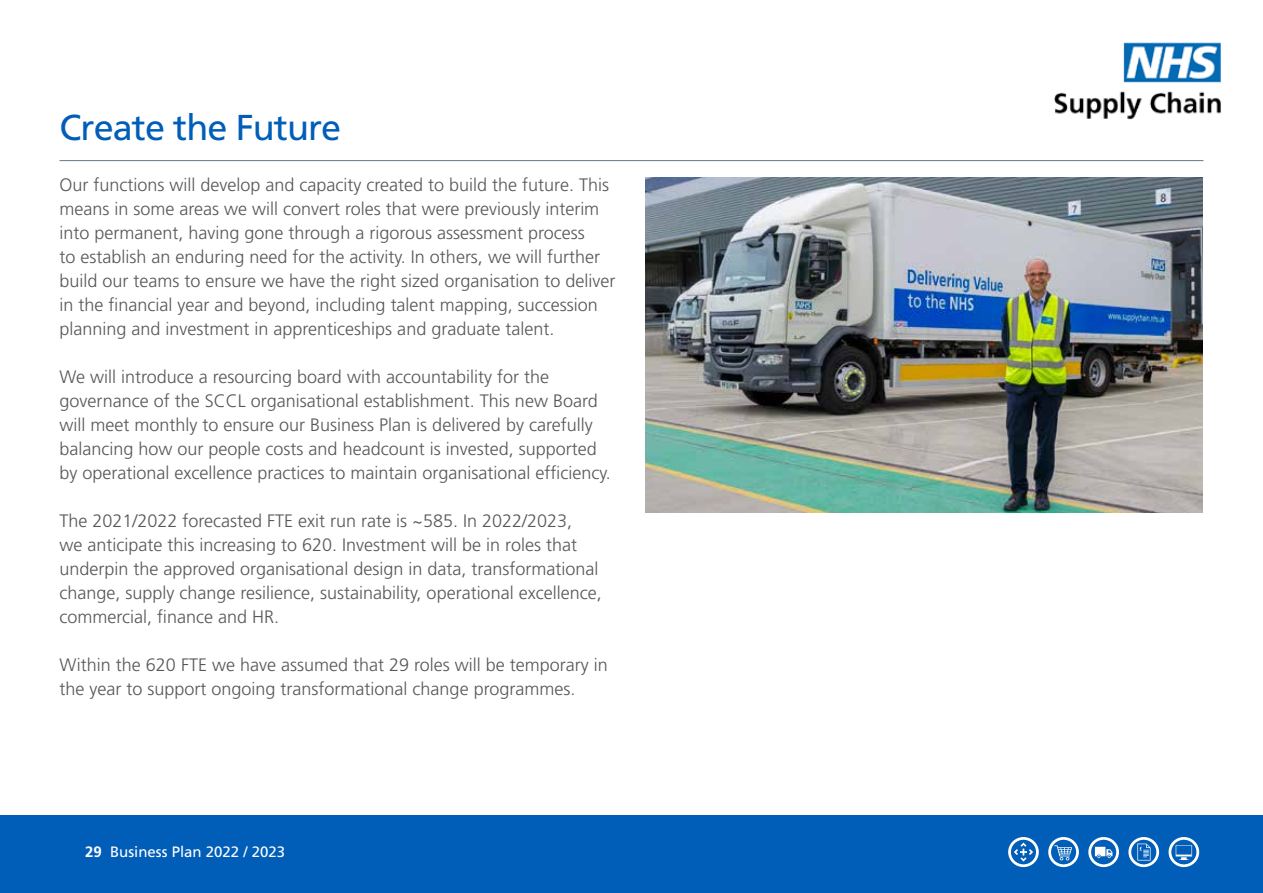
<style>
.page{position:relative;width:1263px;height:893px;background:#fff}
.page>*{position:absolute;margin:0;border:0;box-sizing:border-box;transform-origin:0 0}
.t1{font:36px "Frutiger";letter-spacing:-.025em;color:#005eb8}
.t2{font:300 18px/24px "Frutiger";color:#575756}
.t3{font:15px "Frutiger";color:#fff}
.s1{font-weight:700}
</style>
<div class="page">
<img style="left:1054px;top:42px;width:167px;height:119px">
<hr style="left:60px;top:160px;width:1143px;height:1px;background:#768692">
<div style="left:0;top:815px;width:1263px;height:78px;background:#005eb8"></div>
<svg style="left:1088px;top:837px;width:31px;height:30px"></svg>
<svg style="left:1008px;top:837px;width:31px;height:30px"></svg>
<svg style="left:1048px;top:837px;width:31px;height:30px"></svg>
<svg style="left:1128px;top:837px;width:31px;height:30px"></svg>
<svg style="left:1168px;top:837px;width:31px;height:30px"></svg>
<img style="left:645px;top:178px;width:558px;height:335px">
<h1 class="t1" style="left:60px;top:107px;width:283px">Create the Future</h1>
<p class="t2" style="left:60px;top:173px;width:557px">Our functions will develop and capacity created to build the future. This means in some areas we will convert roles that were previously interim into permanent, having gone through a rigorous assessment process<br>to establish an enduring need for the activity. In others, we will further build our teams to ensure we have the right sized organisation to deliver in the financial year and beyond, including talent mapping, succession planning and investment in apprenticeships and graduate talent.</p>
<p class="t2" style="left:60px;top:365px;width:553px">We will introduce a resourcing board with accountability for the governance of the SCCL organisational establishment. This new Board will meet monthly to ensure our Business Plan is delivered by carefully balancing how our people costs and headcount is invested, supported by operational excellence practices to maintain organisational efficiency.</p>
<p class="t2" style="left:60px;top:509px;width:544px">The 2021/2022 forecasted FTE exit run rate is ~585. In 2022/2023,<br>we anticipate this increasing to 620. Investment will be in roles that underpin the approved organisational design in data, transformational change, supply change resilience, sustainability, operational excellence, commercial, finance and HR.</p>
<p class="t2" style="left:60px;top:653px;width:550px">Within the 620 FTE we have assumed that 29 roles will be temporary in the year to support ongoing transformational change programmes.</p>
<p class="t3" style="left:85px;top:843px;width:202px"><span class="s1">29</span> Business Plan 2022 / 2023</p>
</div>
